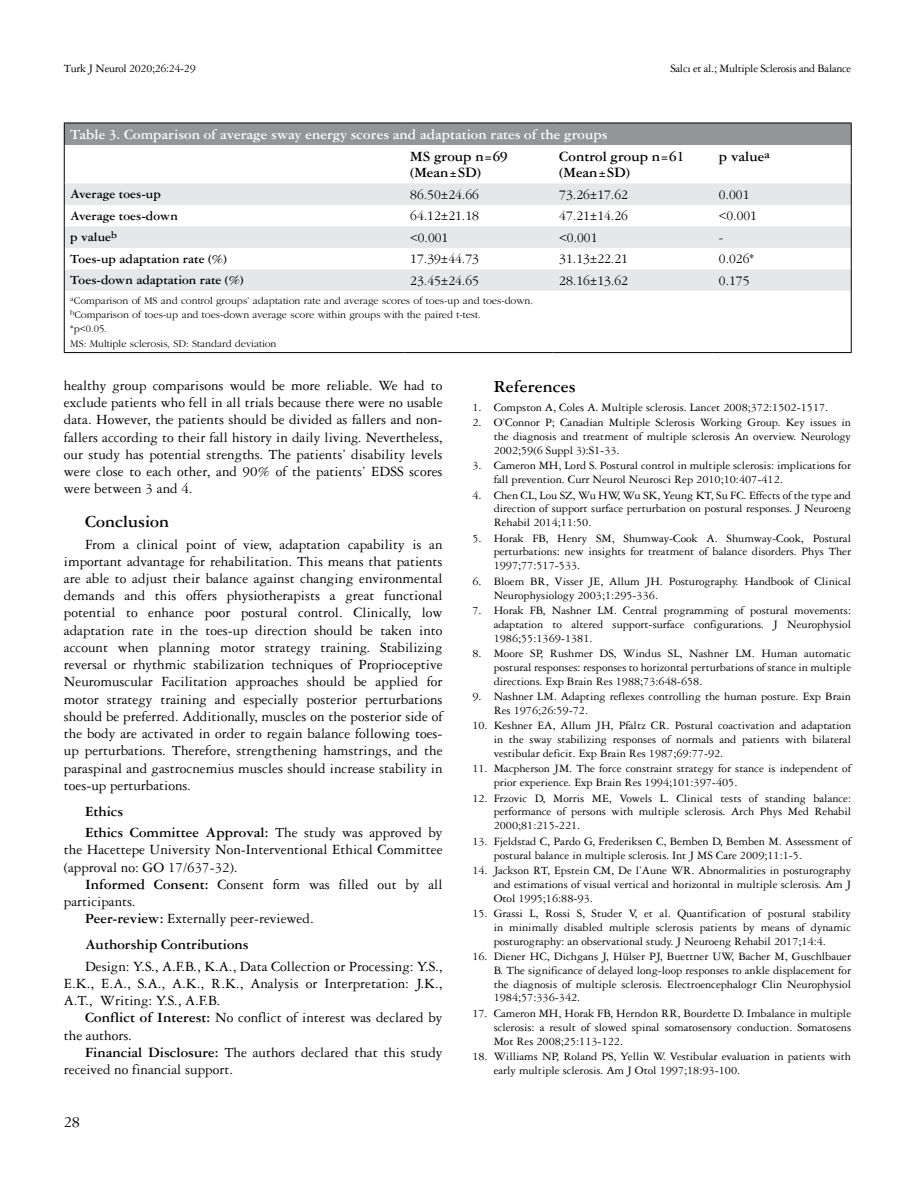
<style>
.page{position:relative;width:915px;height:1191px;background:#fff}
.page>*{position:absolute;margin:0;border:0;box-sizing:border-box;transform-origin:0 0}
.t1{font:18px "Garamond Three Bold Tr";color:#000}
.t2{font:16.5px "Garamond Three Tr";color:#000}
.t3{font:15px/17.2px "Garamond Three Tr";color:#000;text-align:justify}
.t4{font:15px/16.5px "Garamond Three Bold Tr";color:#000}
.t5{font:15px "Garamond Three Bold Tr";color:#fff}
.t6{font:13.5px "Garamond Tr";color:#000}
.t7{font:13.5px "Garamond Three Bold Tr";color:#000}
.t8{font:12px/13.8px "Garamond Three Tr";letter-spacing:-.005em;color:#000;text-align:justify}
.t9{font:12px "Garamond Three Tr";letter-spacing:-.025em;color:#000}
.t10{font:10.5px/14.1px "Garamond Tr";color:#000}
.s1{font-family:"Garamond Three Tr"}
.s2{font-family:"Garamond Three Bold Tr"}
</style>
<div class="page">
<div style="left:64px;top:123px;width:786px;height:22px;background:#939598"></div>
<svg style="left:65px;top:183px;width:785px;height:108px;fill:#e6e7e8"></svg>
<hr style="left:64px;top:123px;width:340px;height:1px;background:#000">
<svg style="left:64px;top:123px;width:1px;height:22px"></svg>
<hr style="left:404px;top:123px;width:149px;height:1px;background:#000">
<hr style="left:553px;top:123px;width:159px;height:1px;background:#000">
<hr style="left:712px;top:123px;width:139px;height:1px;background:#000">
<svg style="left:850px;top:123px;width:1px;height:22px"></svg>
<hr style="left:64px;top:145px;width:1px;height:38px;background:#000">
<hr style="left:850px;top:145px;width:1px;height:38px;background:#000">
<svg style="left:64px;top:183px;width:1px;height:108px"></svg>
<svg style="left:850px;top:183px;width:1px;height:108px"></svg>
<hr style="left:64px;top:291px;width:1px;height:61px;background:#000">
<hr style="left:850px;top:291px;width:1px;height:61px;background:#000">
<hr style="left:64px;top:352px;width:340px;height:1px;background:#000">
<hr style="left:404px;top:352px;width:149px;height:1px;background:#000">
<hr style="left:553px;top:352px;width:159px;height:1px;background:#000">
<hr style="left:712px;top:352px;width:139px;height:1px;background:#000">
<p class="t9" style="left:64px;top:61px;width:133px">Turk J Neurol 2020;26:24-29</p>
<p class="t9" style="left:670px;top:61px;width:182px">Salcı et al.; Multiple Sclerosis and Balance</p>
<p class="t5" style="left:70px;top:125px;width:538px">Table 3. Comparison of average sway energy scores and adaptation rates of the groups</p>
<p class="t4" style="left:410px;top:148px;width:99px">MS group n=69 (Mean±SD)</p>
<p class="t4" style="left:559px;top:148px;width:126px">Control group n=61 (Mean±SD)</p>
<p class="t4" style="left:718px;top:148px;width:52px">p value<sup>a</sup></p>
<p class="t7" style="left:70px;top:186px;width:92px">Average toes-up</p>
<p class="t6" style="left:410px;top:186px;width:70px">86.50±24.66</p>
<p class="t6" style="left:559px;top:186px;width:70px">73.26±17.62</p>
<p class="t6" style="left:718px;top:186px;width:32px">0.001</p>
<p class="t7" style="left:70px;top:207px;width:109px">Average toes-down</p>
<p class="t6" style="left:410px;top:208px;width:70px">64.12±21.18</p>
<p class="t6" style="left:559px;top:208px;width:70px">47.21±14.26</p>
<p class="t6" style="left:718px;top:208px;width:40px">&lt;0.001</p>
<p class="t7" style="left:70px;top:229px;width:48px">p value<sup>b</sup></p>
<p class="t6" style="left:410px;top:229px;width:40px">&lt;0.001</p>
<p class="t6" style="left:559px;top:229px;width:40px">&lt;0.001</p>
<p class="t6" style="left:718px;top:229px;width:6px">-</p>
<p class="t7" style="left:70px;top:250px;width:158px">Toes-up adaptation rate (%)</p>
<p class="t6" style="left:410px;top:251px;width:70px">17.39±44.73</p>
<p class="t6" style="left:559px;top:251px;width:70px">31.13±22.21</p>
<p class="t6" style="left:718px;top:251px;width:37px">0.026*</p>
<p class="t7" style="left:70px;top:272px;width:175px">Toes-down adaptation rate (%)</p>
<p class="t6" style="left:410px;top:272px;width:70px">23.45±24.65</p>
<p class="t6" style="left:559px;top:272px;width:70px">28.16±13.62</p>
<p class="t6" style="left:718px;top:272px;width:32px">0.175</p>
<p class="t10" style="left:70px;top:294px;width:464px"><sup>a</sup>Comparison of MS and control groups’ adaptation rate and average scores of toes-up and toes-down. <sup>b</sup>Comparison of toes-up and toes-down average score within groups with the paired t-test.<br>*p&lt;0.05.<br>MS: Multiple sclerosis, SD: Standard deviation</p>
<p class="t3" style="left:64px;top:376px;width:380px">healthy group comparisons would be more reliable. We had to exclude patients who fell in all trials because there were no usable data. However, the patients should be divided as fallers and non&shy;fallers according to their fall history in daily living. Nevertheless, our study has potential strengths. The patients’ disability levels were close to each other, and 90% of the patients’ EDSS scores were between 3 and 4.</p>
<h1 class="t1" style="left:85px;top:510px;width:86px">Conclusion</h1>
<p class="t3" style="left:64px;top:535px;width:380px;text-indent:21px">From a clinical point of view, adaptation capability is an important advantage for rehabilitation. This means that patients are able to adjust their balance against changing environmental demands and this offers physiotherapists a great functional potential to enhance poor postural control. Clinically, low adaptation rate in the toes-up direction should be taken into account when planning motor strategy training. Stabilizing reversal or rhythmic stabilization techniques of Proprioceptive Neuromuscular Facilitation approaches should be applied for motor strategy training and especially posterior perturbations should be preferred. Additionally, muscles on the posterior side of the body are activated in order to regain balance following toes&shy;up perturbations. Therefore, strengthening hamstrings, and the paraspinal and gastrocnemius muscles should increase stability in toes-up perturbations.</p>
<p class="t4" style="left:85px;top:799px;width:359px;line-height:21.5px">Ethics<br>Ethics Committee Approval: <span class="s1">The study was approved by</span></p>
<p class="t3" style="left:64px;top:840px;width:380px">the Hacettepe University Non-Interventional Ethical Committee (approval no: GO 17/637-32).</p>
<p class="t3" style="left:85px;top:875px;width:359px"><span class="s2">Informed Consent:</span> Consent form was filled out by all</p>
<p class="t3" style="left:64px;top:892px;width:73px">participants.</p>
<p class="t3" style="left:85px;top:909px;width:230px"><span class="s2">Peer-review:</span> Externally peer-reviewed.</p>
<p class="t4" style="left:85px;top:935px;width:165px">Authorship Contributions</p>
<p class="t3" style="left:64px;top:956px;width:380px;text-indent:21px">Design: Y.S., A.F.B., K.A., Data Collection or Processing: Y.S., E.K., E.A., S.A., A.K., R.K., Analysis or Interpretation: J.K., A.T., Writing: Y.S., A.F.B.</p>
<p class="t3" style="left:64px;top:1008px;width:380px;text-indent:21px"><span class="s2">Conflict of Interest:</span> No conflict of interest was declared by the authors.</p>
<p class="t3" style="left:64px;top:1043px;width:380px;text-indent:21px"><span class="s2">Financial Disclosure:</span> The authors declared that this study received no financial support.</p>
<h2 class="t2" style="left:64px;top:1112px;width:18px">28</h2>
<h1 class="t1" style="left:493px;top:375px;width:83px">References</h1>
<p class="t8" style="left:472px;top:400px;width:357px">1. Compston A, Coles A. Multiple sclerosis. Lancet 2008;372:1502-1517.</p>
<p class="t8" style="left:493px;top:415px;width:359px;text-indent:-21px">2. O’Connor P; Canadian Multiple Sclerosis Working Group. Key issues in the diagnosis and treatment of multiple sclerosis An overview. Neurology 2002;59(6 Suppl 3):S1-33.</p>
<p class="t8" style="left:493px;top:458px;width:359px;text-indent:-21px">3. Cameron MH, Lord S. Postural control in multiple sclerosis: implications for fall prevention. Curr Neurol Neurosci Rep 2010;10:407-412.</p>
<p class="t8" style="left:493px;top:487px;width:359px;text-indent:-21px">4. Chen CL, Lou SZ, Wu HW, Wu SK, Yeung KT, Su FC. Effects of the type and direction of support surface perturbation on postural responses. J Neuroeng Rehabil 2014;11:50.</p>
<p class="t8" style="left:493px;top:530px;width:359px;text-indent:-21px">5. Horak FB, Henry SM, Shumway-Cook A. Shumway-Cook, Postural perturbations: new insights for treatment of balance disorders. Phys Ther 1997;77:517-533.</p>
<p class="t8" style="left:493px;top:574px;width:359px;text-indent:-21px">6. Bloem BR, Visser JE, Allum JH. Posturography. Handbook of Clinical<br>Neurophysiology 2003;1:295-336.</p>
<p class="t8" style="left:493px;top:603px;width:359px;text-indent:-21px">7. Horak FB, Nashner LM. Central programming of postural movements: adaptation to altered support-surface configurations. J Neurophysiol 1986;55:1369-1381.</p>
<p class="t8" style="left:493px;top:646px;width:359px;text-indent:-21px">8. Moore SP, Rushmer DS, Windus SL, Nashner LM. Human automatic postural responses: responses to horizontal perturbations of stance in multiple directions. Exp Brain Res 1988;73:648-658.</p>
<p class="t8" style="left:493px;top:689px;width:359px;text-indent:-21px">9. Nashner LM. Adapting reflexes controlling the human posture. Exp Brain<br>Res 1976;26:59-72.</p>
<p class="t8" style="left:493px;top:718px;width:359px;text-indent:-21px">10. Keshner EA, Allum JH, Pfaltz CR. Postural coactivation and adaptation in the sway stabilizing responses of normals and patients with bilateral vestibular deficit. Exp Brain Res 1987;69:77-92.</p>
<p class="t8" style="left:493px;top:761px;width:359px;text-indent:-21px">11. Macpherson JM. The force constraint strategy for stance is independent of prior experience. Exp Brain Res 1994;101:397-405.</p>
<p class="t8" style="left:493px;top:790px;width:359px;text-indent:-21px">12. Frzovic D, Morris ME, Vowels L. Clinical tests of standing balance: performance of persons with multiple sclerosis. Arch Phys Med Rehabil 2000;81:215-221.</p>
<p class="t8" style="left:493px;top:833px;width:359px;text-indent:-21px">13. Fjeldstad C, Pardo G, Frederiksen C, Bemben D, Bemben M. Assessment of postural balance in multiple sclerosis. Int J MS Care 2009;11:1-5.</p>
<p class="t8" style="left:493px;top:863px;width:359px;text-indent:-21px">14. Jackson RT, Epstein CM, De l’Aune WR. Abnormalities in posturography and estimations of visual vertical and horizontal in multiple sclerosis. Am J Otol 1995;16:88-93.</p>
<p class="t8" style="left:493px;top:906px;width:359px;text-indent:-21px">15. Grassi L, Rossi S, Studer V, et al. Quantification of postural stability in minimally disabled multiple sclerosis patients by means of dynamic posturography: an observational study. J Neuroeng Rehabil 2017;14:4.</p>
<p class="t8" style="left:493px;top:949px;width:359px;text-indent:-21px">16. Diener HC, Dichgans J, Hülser PJ, Buettner UW, Bacher M, Guschlbauer B. The significance of delayed long-loop responses to ankle displacement for the diagnosis of multiple sclerosis. Electroencephalogr Clin Neurophysiol 1984;57:336-342.</p>
<p class="t8" style="left:493px;top:1006px;width:359px;text-indent:-21px">17. Cameron MH, Horak FB, Herndon RR, Bourdette D. Imbalance in multiple sclerosis: a result of slowed spinal somatosensory conduction. Somatosens Mot Res 2008;25:113-122.</p>
<p class="t8" style="left:493px;top:1049px;width:359px;text-indent:-21px">18. Williams NP, Roland PS, Yellin W. Vestibular evaluation in patients with early multiple sclerosis. Am J Otol 1997;18:93-100.</p>
</div>
